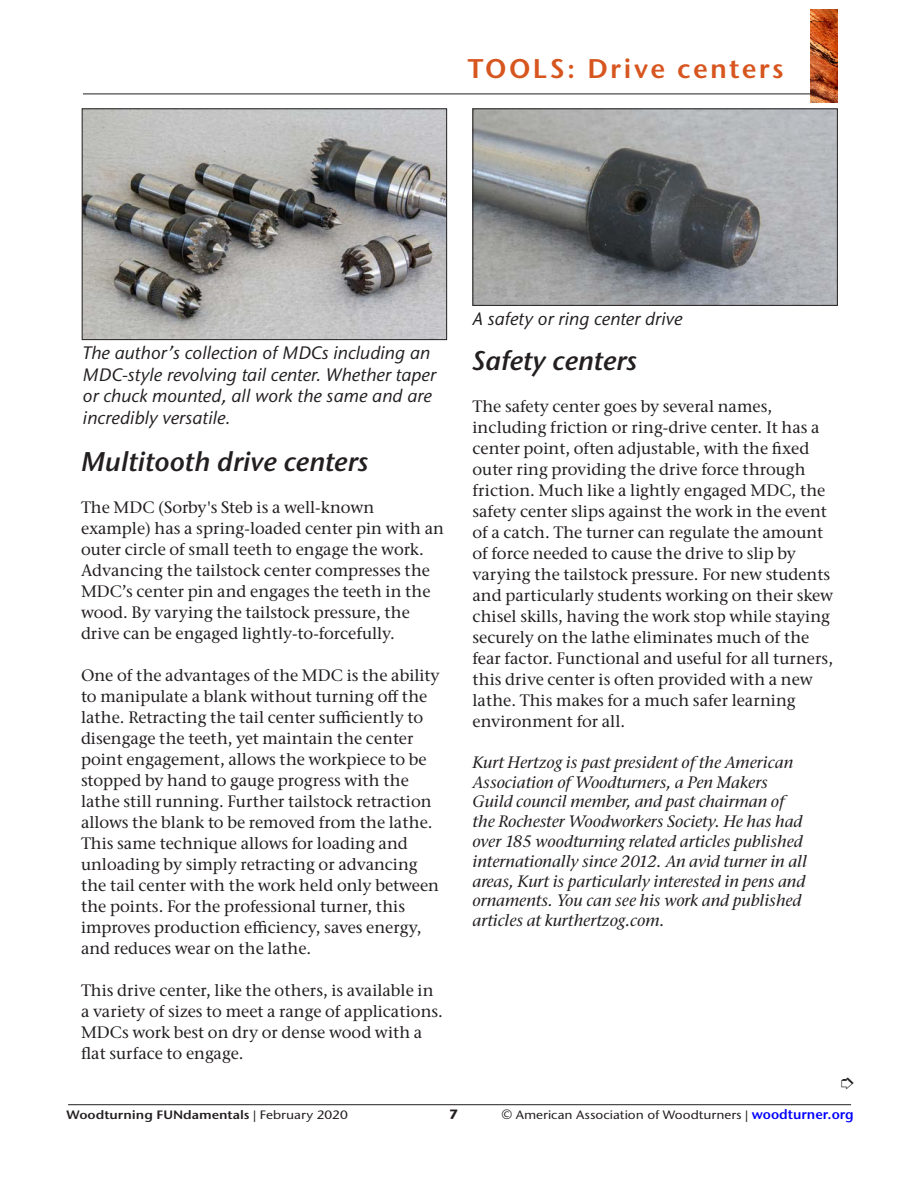
<style>
.page{position:relative;width:918px;height:1188px;background:#fff}
.page>*{position:absolute;margin:0;border:0;box-sizing:border-box;transform-origin:0 0}
.wf_subhed_18{font:italic 600 27px "Stone Sans ITC Pro";color:#231f20}
.t1{font:600 27px "Stone Sans ITC Pro";letter-spacing:.09em;color:#d7551e}
.t2{font:italic 500 18px/21.6px "Stone Sans ITC Pro";color:#231f20}
.wf_body_11_pt{font:500 16.5px/21px "Stone Serif ITC Pro";color:#231f20}
.wf_blurb_ital{font:italic 500 16.5px/19.8px "Stone Serif ITC Pro";color:#231f20}
.t3{font:700 13.5px "Stone Sans ITC Pro";color:#231f20}
.t4{font:500 12.15px "Stone Sans ITC Pro";color:#231f20;scale:1.11 1}
.t5{font:600 12.15px "Stone Sans ITC Pro";color:#231f20;scale:1.11 1}
.s1{font-weight:500}
.s2{font-size:13.5px}
.s3{font-weight:600;font-size:13.5px;color:#00f}
</style>
<div class="page">
<img style="left:811px;top:9px;width:27px;height:93px">
<hr style="left:68px;top:1104px;width:783px;height:1px;background:#231f20">
<hr style="left:83px;top:94px;width:728px;height:1px;background:#231f20">
<img style="left:84px;top:110px;width:361px;height:228px">
<div style="left:82px;top:108px;width:365px;height:232px;border:1px solid #231f20"></div>
<img style="left:474px;top:110px;width:362px;height:194px">
<div style="left:472px;top:108px;width:366px;height:198px;border:1px solid #231f20"></div>
<h1 class="t1" style="left:468px;top:52px;width:317px">TOOLS: Drive centers</h1>
<p class="t2" style="left:83px;top:342px;width:355px">The author’s collection of MDCs including an MDC-style revolving tail center. Whether taper or chuck mounted, all work the same and are incredibly versatile.</p>
<p class="wf_subhed_18" style="left:81px;top:445px;width:289px">Multitooth drive centers</p>
<p class="wf_body_11_pt" style="left:81px;top:496px;width:365px">The MDC (Sorby's Steb is a well-known example) has a spring-loaded center pin with an outer circle of small teeth to engage the work.<br>Advancing the tailstock center compresses the MDC’s center pin and engages the teeth in the wood. By varying the tailstock pressure, the drive can be engaged lightly-to-forcefully.</p>
<p class="wf_body_11_pt" style="left:81px;top:665px;width:360px">One of the advantages of the MDC is the ability to manipulate a blank without turning off the lathe. Retracting the tail center sufficiently to disengage the teeth, yet maintain the center point engagement, allows the workpiece to be stopped by hand to gauge progress with the lathe still running. Further tailstock retraction allows the blank to be removed from the lathe.<br>This same technique allows for loading and unloading by simply retracting or advancing the tail center with the work held only between the points. For the professional turner, this improves production efficiency, saves energy, and reduces wear on the lathe.</p>
<p class="wf_body_11_pt" style="left:81px;top:980px;width:364px">This drive center, like the others, is available in a variety of sizes to meet a range of applications.<br>MDCs work best on dry or dense wood with a flat surface to engage.</p>
<p class="t2" style="left:473px;top:308px;width:211px">A safety or ring center drive</p>
<p class="wf_subhed_18" style="left:472px;top:344px;width:166px">Safety centers</p>
<p class="wf_body_11_pt" style="left:472px;top:396px;width:362px">The safety center goes by several names, including friction or ring-drive center. It has a center point, often adjustable, with the fixed outer ring providing the drive force through friction. Much like a lightly engaged MDC, the safety center slips against the work in the event of a catch. The turner can regulate the amount of force needed to cause the drive to slip by varying the tailstock pressure. For new students and particularly students working on their skew chisel skills, having the work stop while staying securely on the lathe eliminates much of the fear factor. Functional and useful for all turners, this drive center is often provided with a new lathe. This makes for a much safer learning environment for all.</p>
<p class="wf_blurb_ital" style="left:472px;top:752px;width:336px">Kurt Hertzog is past president of the American Association of Woodturners, a Pen Makers Guild council member, and past chairman of the Rochester Woodworkers Society. He has had over 185 woodturning related articles published internationally since 2012. An avid turner in all areas, Kurt is particularly interested in pens and ornaments. You can see his work and published articles at kurthertzog.com.</p>
<p class="t5" style="left:67px;top:1107px;width:255px">Woodturning FUNdamentals <span class="s1">| February 2020</span></p>
<p class="t3" style="left:449px;top:1105px;width:11px">7</p>
<p class="t4" style="left:501px;top:1107px;width:319px"><span class="s2">©</span> American Association of Woodturners | <span class="s3">woodturner.org</span></p>
</div>
